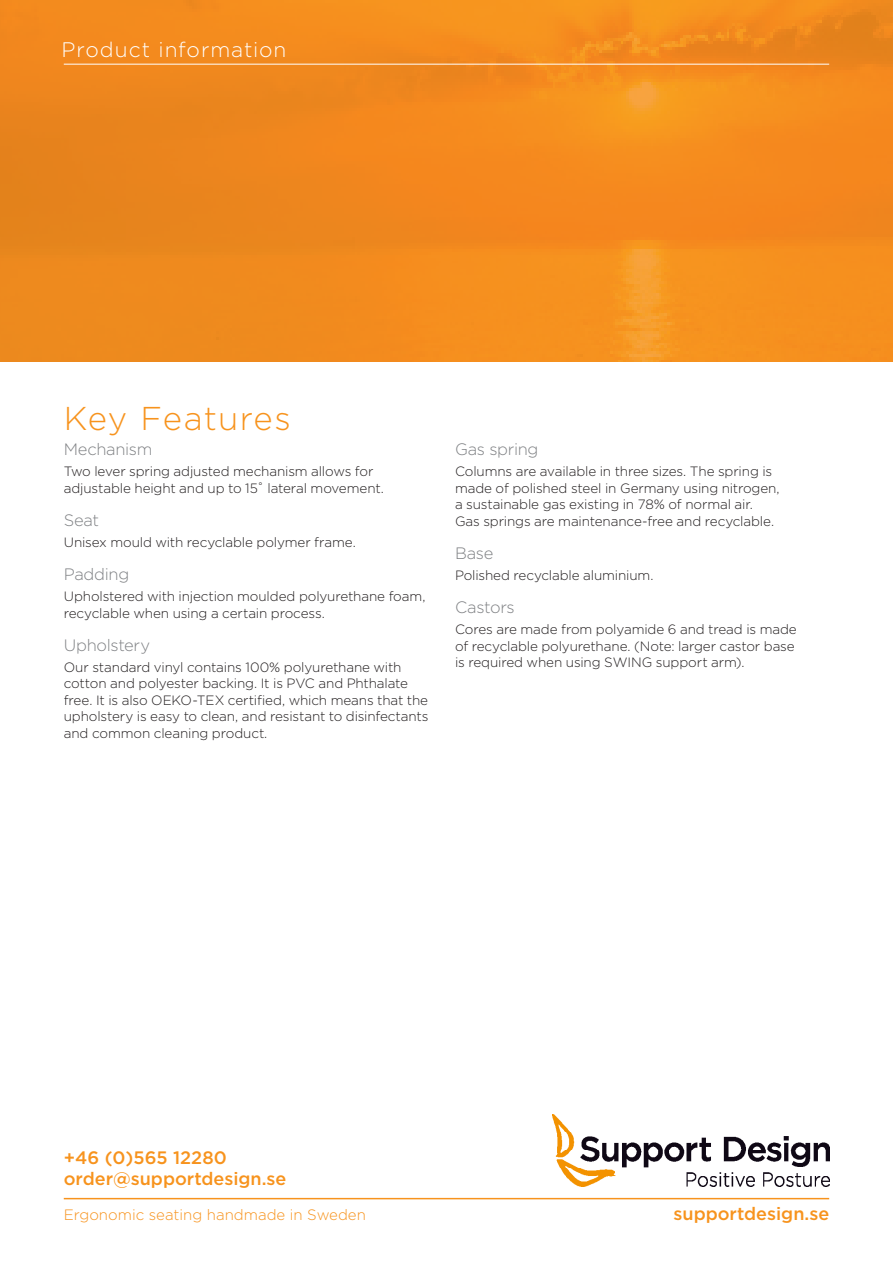
<style>
.page{position:relative;width:893px;height:1263px;background:#fff}
.page>*{position:absolute;margin:0;border:0;box-sizing:border-box;transform-origin:0 0}
.t1{font:300 33px "Gotham";letter-spacing:.03em;color:#f7931d}
.t2{font:300 21px "Gotham";letter-spacing:.045em;color:#fff}
.t3{font:500 18px "Gotham";color:#f7931d}
.Key_features_subhead{font:300 16.5px "Gotham";letter-spacing:-.02em;color:#808285}
.t4{font:300 15px "Gotham";color:#f7931d}
.Keys_Features_Body{font:300 13.5px/16.5px "Gotham";letter-spacing:-.01em;color:#231f20}
</style>
<div class="page">
<svg style="left:0;top:0;width:893px;height:361px;background:#f18a1e"></svg>
<hr style="left:64px;top:64px;width:765px;height:1px;background:#fff">
<hr style="left:64px;top:1198px;width:765px;height:1px;background:#f7931d">
<img style="left:553px;top:1114px;width:276px;height:72px">
<p class="t2" style="left:62px;top:37px;width:226px">Product information</p>
<p class="t1" style="left:64px;top:398px;width:228px">Key Features</p>
<p class="Key_features_subhead" style="left:64px;top:439px;width:90px">Mechanism</p>
<p class="Keys_Features_Body" style="left:64px;top:463px;width:322px">Two lever spring adjusted mechanism allows for adjustable height and up to 15˚ lateral movement.</p>
<p class="Key_features_subhead" style="left:64px;top:510px;width:37px">Seat</p>
<p class="Keys_Features_Body" style="left:64px;top:533px;width:293px">Unisex mould with recyclable polymer frame.</p>
<p class="Key_features_subhead" style="left:64px;top:564px;width:67px">Padding</p>
<p class="Keys_Features_Body" style="left:64px;top:588px;width:363px">Upholstered with injection moulded polyurethane foam, recyclable when using a certain process.</p>
<p class="Key_features_subhead" style="left:64px;top:635px;width:88px">Upholstery</p>
<p class="Keys_Features_Body" style="left:64px;top:658px;width:366px">Our standard vinyl contains 100% polyurethane with cotton and polyester backing. It is PVC and Phthalate free. It is also OEKO-TEX certified, which means that the upholstery is easy to clean, and resistant to disinfectants and common cleaning product.</p>
<p class="Key_features_subhead" style="left:455px;top:439px;width:85px">Gas spring</p>
<p class="Keys_Features_Body" style="left:455px;top:463px;width:326px">Columns are available in three sizes. The spring is made of polished steel in Germany using nitrogen, a sustainable gas existing in 78% of normal air.<br>Gas springs are maintenance-free and recyclable.</p>
<p class="Key_features_subhead" style="left:455px;top:543px;width:40px">Base</p>
<p class="Keys_Features_Body" style="left:455px;top:566px;width:200px">Polished recyclable aluminium.</p>
<p class="Key_features_subhead" style="left:455px;top:597px;width:61px">Castors</p>
<p class="Keys_Features_Body" style="left:455px;top:621px;width:343px">Cores are made from polyamide 6 and tread is made of recyclable polyurethane. (Note: larger castor base is required when using SWING support arm).</p>
<p class="t3" style="left:64px;top:1146px;width:164px">+46 (0)565 12280</p>
<p class="t3" style="left:64px;top:1167px;width:224px">order@supportdesign.se</p>
<p class="t4" style="left:64px;top:1205px;width:304px">Ergonomic seating handmade in Sweden</p>
<p class="t3" style="left:673px;top:1202px;width:157px">supportdesign.se</p>
</div>
